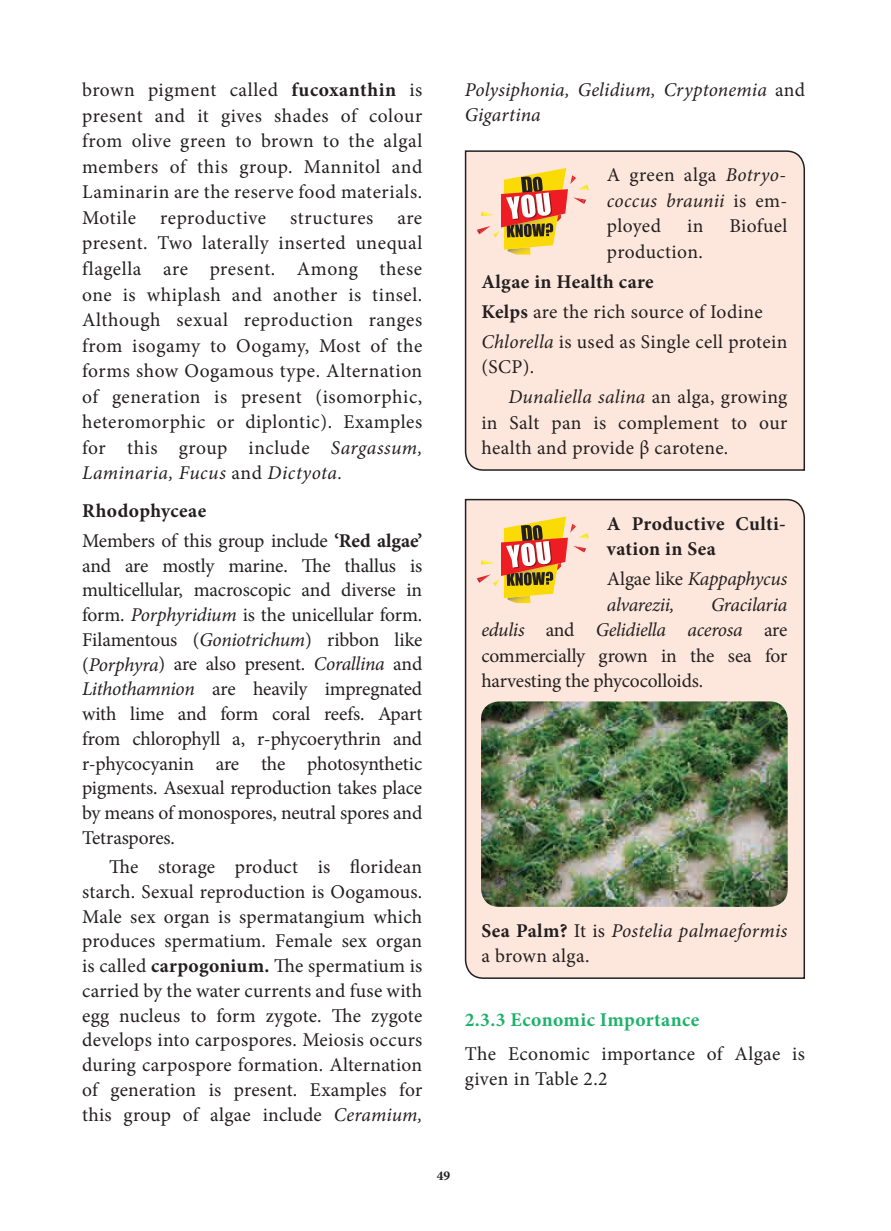
<style>
.page{position:relative;width:891px;height:1231px;background:#fff}
.page>*{position:absolute;margin:0;border:0;box-sizing:border-box;transform-origin:0 0}
.Flush_left{font:19.5px/25.5px "Minion Pro";letter-spacing:.015em;color:#231f20;text-align:justify}
.Text{font:19.5px/24.8px "Minion Pro";letter-spacing:.015em;color:#231f20;text-align:justify}
.Flush_left-2{font:italic 19.5px/25.5px "Minion Pro";letter-spacing:-.005em;color:#231f20}
.Flush_left-3{font:700 19.5px/25.5px "Minion Pro";letter-spacing:.02em;color:#231f20}
.Text-2{font:italic 19.5px/24.8px "Minion Pro";letter-spacing:.005em;color:#231f20}
.t1{font:700 19.5px "Minion Pro";letter-spacing:.02em;color:#1eb26a}
.t2{font:700 13.5px "Minion Pro";color:#231f20}
.s1{font-weight:700}
.s2{font-style:italic}
.s3{font-style:normal}
.s4{font-weight:700;font-style:normal}
</style>
<div class="page">
<div style="left:464px;top:150px;width:341px;height:321px;background:#fde7dc"></div>
<svg style="left:477px;top:168px;width:112px;height:86px;background:#e8bb8e"></svg>
<img style="left:464px;top:498px;width:341px;height:481px">
<svg style="left:477px;top:516px;width:112px;height:87px;background:#e8bb8f"></svg>
<p class="Flush_left" style="left:82px;top:77px;width:342px">brown pigment called <span class="s1">fucoxanthin</span> is present and it gives shades of colour from olive green to brown to the algal members of this group. Mannitol and Laminarin are the reserve food materials.<br>Motile reproductive structures are present. Two laterally inserted unequal flagella are present. Among these one is whiplash and another is tinsel.<br>Although sexual reproduction ranges from isogamy to Oogamy, Most of the forms show Oogamous type. Alternation of generation is present (isomorphic, heteromorphic or diplontic). Examples for this group include <span class="s2">Sargassum, Laminaria, Fucus</span> and <span class="s2">Dictyota.</span></p>
<h3 class="Flush_left-3" style="left:82px;top:498px;width:126px">Rhodophyceae</h3>
<p class="Flush_left" style="left:82px;top:528px;width:342px;line-height:24.8px">Members of this group include <span class="s1">‘Red algae’ </span>and are mostly marine. The thallus is multicellular, macroscopic and diverse in form. <span class="s2">Porphyridium</span> is the unicellular form.<br>Filamentous (<span class="s2">Goniotrichum</span>) ribbon like (<span class="s2">Porphyra</span>) are also present. <span class="s2">Corallina</span> and <span class="s2">Lithothamnion</span> are heavily impregnated with lime and form coral reefs. Apart from chlorophyll a, r-phycoerythrin and r-phycocyanin are the photosynthetic pigments. Asexual reproduction takes place by means of monospores, neutral spores and Tetraspores.</p>
<p class="Text" style="left:82px;top:854px;width:342px;text-indent:27px">The storage product is floridean starch. Sexual reproduction is Oogamous.<br>Male sex organ is spermatangium which produces spermatium. Female sex organ is called <span class="s1">carpogonium.</span> The spermatium is carried by the water currents and fuse with egg nucleus to form zygote. The zygote develops into carpospores. Meiosis occurs during carpospore formation. Alternation of generation is present. Examples for this group of algae include <span class="s2">Ceramium,</span></p>
<p class="Text-2" style="left:465px;top:78px;width:342px">Polysiphonia, Gelidium, Cryptonemia <span class="s3">and<br></span>Gigartina</p>
<p class="Flush_left" style="left:607px;top:162px;width:182px">A green alga <span class="s2">Botryo&shy;coccus braunii</span> is em&shy;ployed</p>
<p class="Flush_left" style="left:687px;top:213px;width:18px">in</p>
<p class="Flush_left" style="left:729px;top:213px;width:59px">Biofuel</p>
<p class="Flush_left" style="left:607px;top:239px;width:97px">production.</p>
<p class="Flush_left-3" style="left:481px;top:268px;width:174px">Algae in Health care</p>
<p class="Flush_left" style="left:481px;top:299px;width:283px"><span class="s1">Kelps</span> are the rich source of Iodine</p>
<p class="Flush_left" style="left:481px;top:329px;width:308px"><span class="s2">Chlorella</span> is used as Single cell protein (SCP).</p>
<p class="Flush_left" style="left:481px;top:384px;width:308px;text-indent:27px"><span class="s2">Dunaliella salina</span> an alga, growing in Salt pan is complement to our health and provide β carotene.</p>
<p class="Flush_left-3" style="left:607px;top:510px;width:180px">A Productive Culti&shy;vation in Sea</p>
<p class="Flush_left-2" style="left:607px;top:566px;width:182px"><span class="s3">Algae like</span> Kappaphycus alvarezii,</p>
<p class="Flush_left" style="left:481px;top:591px;width:307px;text-indent:230px"><span class="s2">Gracilaria edulis</span> and <span class="s2">Gelidiella acerosa</span> are commercially grown in the sea for harvesting the phycocolloids.</p>
<p class="Flush_left-2" style="left:481px;top:917px;width:308px"><span class="s4">Sea Palm?</span> <span class="s3">It is</span> Postelia palmaeformis <span class="s3">a brown alga.</span></p>
<h2 class="t1" style="left:465px;top:1006px;width:236px">2.3.3 Economic Importance</h2>
<p class="Flush_left" style="left:465px;top:1041px;width:342px;line-height:24.8px">The Economic importance of Algae is given in Table 2.2</p>
<p class="t2" style="left:437px;top:1165px;width:15px">49</p>
</div>
